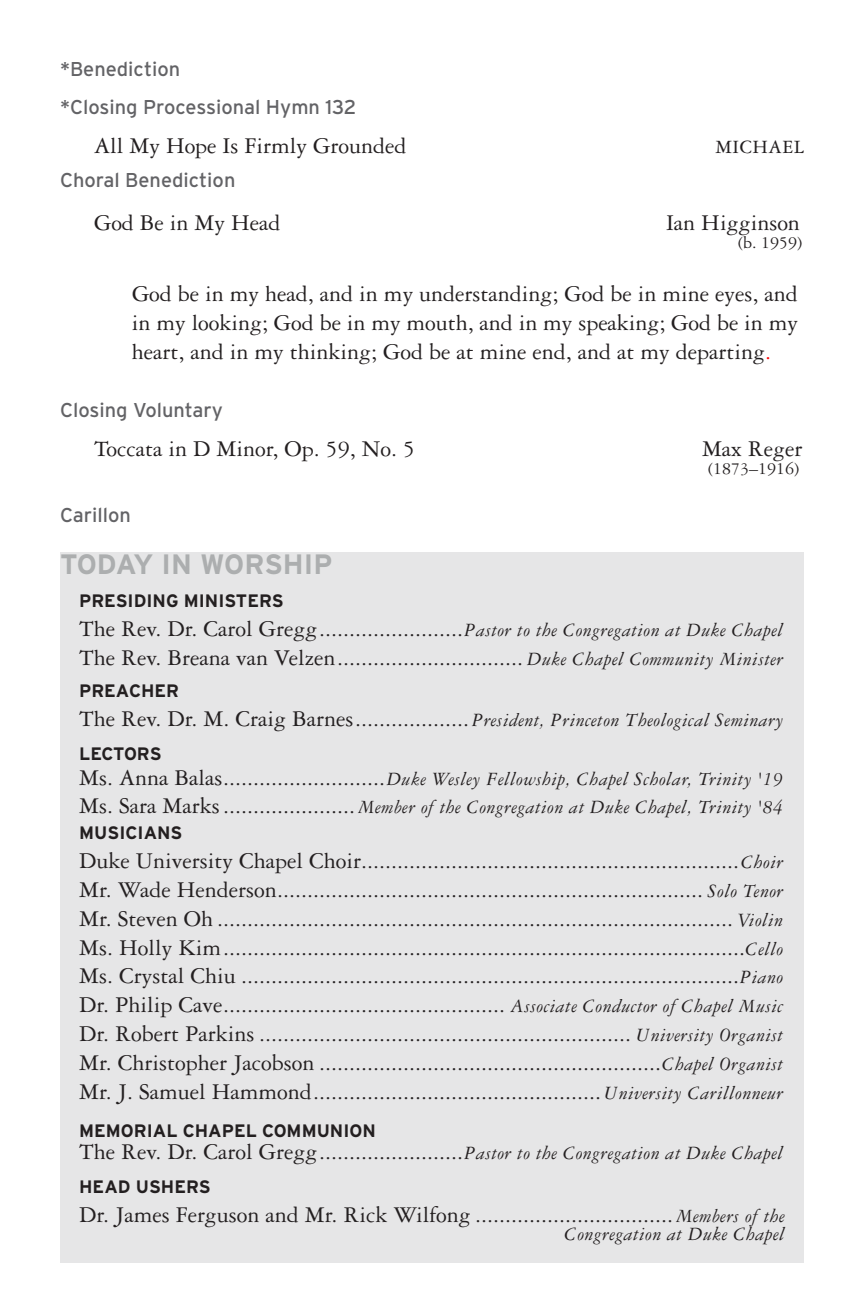
<style>
.page{position:relative;width:864px;height:1296px;background:#fff}
.page>*{position:absolute;margin:0;border:0;box-sizing:border-box;transform-origin:0 0}
.Header_1{font:700 28px "Interstate";color:#acaeaf}
.Tabbed_Leader{font:24px "Garamond 3 LT Std";color:#231f20}
.Header_2{font:24px/28.8px "Garamond 3 LT Std";color:#231f20;text-align:justify}
.Body_Style{font:24px "Garamond 3 LT Std";color:#231f20}
.Tabbed_Leader-2{font:italic 20px "Garamond 3 LT Std";letter-spacing:.025em;color:#231f20}
.Header_2-2{font:20px "Interstate";color:#636366}
.Body_Style-2{font:20px "Interstate";color:#636366}
.Body_Style-3{font:20px "Garamond 3 LT Std";letter-spacing:.025em;color:#231f20}
.Header_3{font:700 18px "Interstate";color:#231f20}
.Tabbed_Leader-3{font:700 18px "Interstate";color:#231f20}
.Header_2-3{font:18px "Garamond 3 LT Std";color:#231f20}
.s1{color:#f00}
.s2{font-style:italic;font-size:20px}
.s3{font-style:normal;font-size:24px}
</style>
<div class="page">
<div style="left:60px;top:552px;width:744px;height:710px;background:#e6e6e7"></div>
<p class="Header_2-2" style="left:60px;top:58px;width:122px">*Benediction</p>
<p class="Header_2-2" style="left:60px;top:96px;width:298px">*Closing Processional Hymn 132</p>
<p class="Body_Style" style="left:94px;top:133px;width:314px">All My Hope Is Firmly Grounded</p>
<p class="Body_Style-3" style="left:715px;top:136px;width:90px">MICHAEL</p>
<p class="Header_2-2" style="left:60px;top:169px;width:177px">Choral Benediction</p>
<p class="Header_2" style="left:94px;top:208px;width:188px">God Be in My Head</p>
<p class="Header_2" style="left:666px;top:208px;width:135px">Ian Higginson</p>
<p class="Header_2-3" style="left:738px;top:233px;width:66px">(b. 1959)</p>
<p class="Header_2" style="left:132px;top:280px;width:668px">God be in my head, and in my understanding; God be in mine eyes, and in my looking; God be in my mouth, and in my speaking; God be in my heart, and in my thinking; God be at mine end, and at my departing<span class="s1">.</span></p>
<p class="Body_Style-2" style="left:60px;top:399px;width:164px">Closing Voluntary</p>
<p class="Header_2" style="left:94px;top:434px;width:323px">Toccata in D Minor, Op. 59, No. 5</p>
<p class="Header_2" style="left:702px;top:434px;width:102px">Max Reger</p>
<p class="Header_2-3" style="left:708px;top:459px;width:93px">(1873–1916)</p>
<p class="Header_2-2" style="left:60px;top:504px;width:72px">Carillon</p>
<p class="Header_1" style="left:60px;top:549px;width:274px">TODAY IN WORSHIP</p>
<p class="Tabbed_Leader-3" style="left:79px;top:591px;width:206px">PRESIDING MINISTERS</p>
<p class="Tabbed_Leader" style="left:79px;top:616px;width:706px">The Rev. Dr. Carol Gregg........................<span class="s2">Pastor to the Congregation at Duke Chapel</span></p>
<p class="Tabbed_Leader" style="left:79px;top:645px;width:706px">The Rev. Breana van Velzen............................... <span class="s2">Duke Chapel Community Minister</span></p>
<p class="Header_3" style="left:79px;top:681px;width:101px">PREACHER</p>
<p class="Tabbed_Leader" style="left:79px;top:706px;width:706px">The Rev. Dr. M. Craig Barnes................... <span class="s2">President, Princeton Theological Seminary</span></p>
<p class="Tabbed_Leader-3" style="left:79px;top:743px;width:84px">LECTORS</p>
<p class="Tabbed_Leader-2" style="left:79px;top:768px;width:706px"><span class="s3">Ms. Anna Balas...........................</span>Duke Wesley Fellowship, Chapel Scholar, Trinity '19</p>
<p class="Tabbed_Leader-2" style="left:79px;top:797px;width:706px"><span class="s3">Ms. Sara Marks......................</span> Member of the Congregation at Duke Chapel, Trinity '84</p>
<p class="Header_3" style="left:79px;top:823px;width:105px">MUSICIANS</p>
<p class="Tabbed_Leader" style="left:79px;top:848px;width:706px">Duke University Chapel Choir...............................................................<span class="s2">Choir</span></p>
<p class="Tabbed_Leader" style="left:79px;top:877px;width:706px">Mr. Wade Henderson....................................................................... <span class="s2">Solo Tenor</span></p>
<p class="Tabbed_Leader" style="left:79px;top:906px;width:706px">Mr. Steven Oh ...................................................................................... <span class="s2">Violin</span></p>
<p class="Tabbed_Leader" style="left:79px;top:934px;width:706px">Ms. Holly Kim.......................................................................................<span class="s2">Cello</span></p>
<p class="Tabbed_Leader" style="left:79px;top:963px;width:706px">Ms. Crystal Chiu ...................................................................................<span class="s2">Piano</span></p>
<p class="Tabbed_Leader" style="left:79px;top:992px;width:706px">Dr. Philip Cave............................................... <span class="s2">Associate Conductor of Chapel Music</span></p>
<p class="Tabbed_Leader" style="left:79px;top:1021px;width:706px">Dr. Robert Parkins .............................................................. <span class="s2">University Organist</span></p>
<p class="Tabbed_Leader" style="left:79px;top:1050px;width:706px">Mr. Christopher Jacobson .........................................................<span class="s2">Chapel Organist</span></p>
<p class="Tabbed_Leader" style="left:79px;top:1078px;width:706px">Mr. J. Samuel Hammond................................................<span class="s2">University Carillonneur</span></p>
<p class="Header_3" style="left:79px;top:1120px;width:298px">MEMORIAL CHAPEL COMMUNION</p>
<p class="Tabbed_Leader" style="left:79px;top:1139px;width:706px">The Rev. Dr. Carol Gregg........................<span class="s2">Pastor to the Congregation at Duke Chapel</span></p>
<p class="Tabbed_Leader-3" style="left:79px;top:1177px;width:133px">HEAD USHERS</p>
<p class="Tabbed_Leader" style="left:79px;top:1202px;width:707px">Dr. James Ferguson and Mr. Rick Wilfong ................................. <span class="s2">Members of the</span></p>
<p class="Tabbed_Leader-2" style="left:565px;top:1223px;width:222px">Congregation at Duke Chapel</p>
</div>
